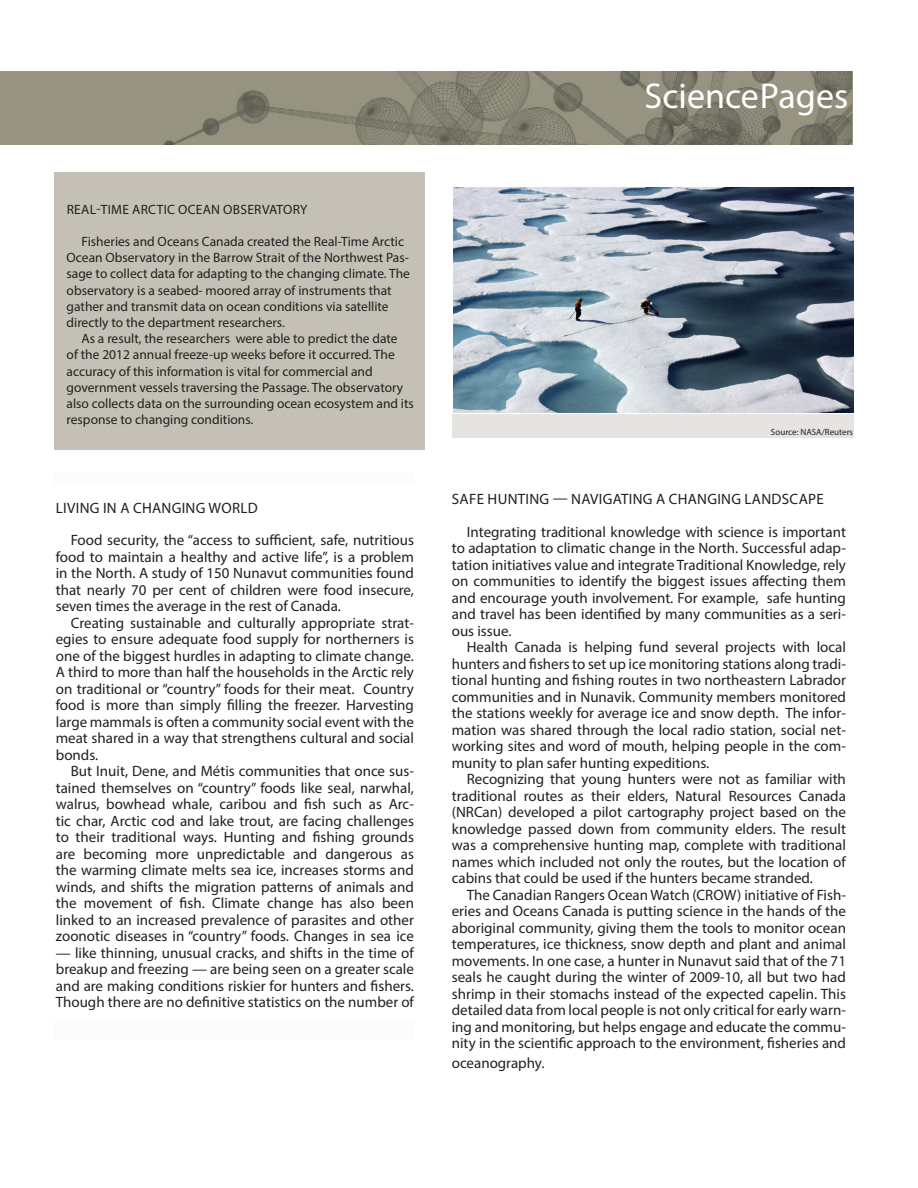
<style>
.page{position:relative;width:918px;height:1188px;background:#fff}
.page>*{position:absolute;margin:0;border:0;box-sizing:border-box;transform-origin:0 0}
.t1{font:36px "Myriad Pro";color:#fff}
.Main_text{font:15px/16.5px "Myriad Pro";color:#231f20;text-align:justify}
.Main_text-2{font:15px "Myriad Pro";letter-spacing:.02em;color:#231f20}
.t2{font:13.5px/16.2px "Myriad Pro";color:#231f20}
.t3{font:13.5px "Myriad Pro";letter-spacing:.02em;color:#231f20}
.t4{font:9px "Myriad Pro";color:#231f20}
</style>
<div class="page">
<svg style="left:0;top:71px;width:852px;height:73px;background:#8c8978"></svg>
<div style="left:54px;top:173px;width:371px;height:277px;background:#c4c0b5"></div>
<div style="left:452px;top:414px;width:401px;height:23px;background:#e6e4e0"></div>
<img style="left:454px;top:187px;width:399px;height:225px">
<p class="t3" style="left:67px;top:201px;width:242px">REAL-TIME ARCTIC OCEAN OBSERVATORY</p>
<p class="t2" style="left:67px;top:233px;width:345px;text-indent:15px">Fisheries and Oceans Canada created the Real-Time Arctic Ocean Observatory in the Barrow Strait of the Northwest Pas&shy;sage to collect data for adapting to the changing climate. The observatory is a seabed- moored array of instruments that gather and transmit data on ocean conditions via satellite directly to the department researchers.</p>
<p class="t2" style="left:67px;top:330px;width:349px;text-indent:15px">As a result, the researchers were able to predict the date<br>of the 2012 annual freeze-up weeks before it occurred. The accuracy of this information is vital for commercial and government vessels traversing the Passage. The observatory also collects data on the surrounding ocean ecosystem and its response to changing conditions.</p>
<p class="Main_text" style="left:71px;top:491px;width:345px;line-height:32.7px;text-indent:-15px">LIVING IN A CHANGING WORLD<br>Food security, the “access to sufficient, safe, nutritious</p>
<p class="Main_text" style="left:56px;top:548px;width:360px">food to maintain a healthy and active life”, is a problem</p>
<p class="Main_text" style="left:56px;top:565px;width:360px">in the North. A study of 150 Nunavut communities found</p>
<p class="Main_text" style="left:56px;top:581px;width:360px">that nearly 70 per cent of children were food insecure,</p>
<p class="Main_text" style="left:56px;top:598px;width:287px">seven times the average in the rest of Canada.</p>
<p class="Main_text" style="left:71px;top:614px;width:345px">Creating sustainable and culturally appropriate strat-</p>
<p class="Main_text" style="left:56px;top:631px;width:360px">egies to ensure adequate food supply for northerners is</p>
<p class="Main_text" style="left:56px;top:647px;width:360px">one of the biggest hurdles in adapting to climate change.</p>
<p class="Main_text" style="left:56px;top:664px;width:360px">A third to more than half the households in the Arctic rely</p>
<p class="Main_text" style="left:56px;top:680px;width:360px">on traditional or “country” foods for their meat. Country</p>
<p class="Main_text" style="left:56px;top:697px;width:360px">food is more than simply filling the freezer. Harvesting</p>
<p class="Main_text" style="left:56px;top:713px;width:360px">large mammals is often a community social event with the</p>
<p class="Main_text" style="left:56px;top:730px;width:360px">meat shared in a way that strengthens cultural and social</p>
<p class="Main_text" style="left:56px;top:746px;width:44px">bonds.</p>
<p class="Main_text" style="left:71px;top:763px;width:345px">But Inuit, Dene, and Métis communities that once sus-</p>
<p class="Main_text" style="left:56px;top:779px;width:360px">tained themselves on “country” foods like seal, narwhal,</p>
<p class="Main_text" style="left:56px;top:796px;width:360px">walrus, bowhead whale, caribou and fish such as Arc-</p>
<p class="Main_text" style="left:56px;top:812px;width:360px">tic char, Arctic cod and lake trout, are facing challenges</p>
<p class="Main_text" style="left:56px;top:829px;width:360px">to their traditional ways. Hunting and fishing grounds</p>
<p class="Main_text" style="left:56px;top:845px;width:360px">are becoming more unpredictable and dangerous as</p>
<p class="Main_text" style="left:56px;top:862px;width:360px">the warming climate melts sea ice, increases storms and</p>
<p class="Main_text" style="left:56px;top:878px;width:360px">winds, and shifts the migration patterns of animals and</p>
<p class="Main_text" style="left:56px;top:895px;width:360px">the movement of fish. Climate change has also been</p>
<p class="Main_text" style="left:56px;top:911px;width:360px">linked to an increased prevalence of parasites and other</p>
<p class="Main_text" style="left:56px;top:928px;width:360px">zoonotic diseases in “country” foods. Changes in sea ice</p>
<p class="Main_text" style="left:56px;top:944px;width:360px">— like thinning, unusual cracks, and shifts in the time of breakup and freezing — are being seen on a greater scale and are making conditions riskier for hunters and fishers.<br>Though there are no definitive statistics on the number of</p>
<p class="t1" style="left:645px;top:74px;width:205px">SciencePages</p>
<p class="t4" style="left:771px;top:426px;width:84px">Source: NASA/Reuters</p>
<p class="Main_text-2" style="left:452px;top:490px;width:373px">SAFE HUNTING — NAVIGATING A CHANGING LANDSCAPE</p>
<p class="Main_text" style="left:452px;top:523px;width:396px;text-indent:15px">Integrating traditional knowledge with science is important to adaptation to climatic change in the North. Successful adap&shy;tation initiatives value and integrate Traditional Knowledge, rely on communities to identify the biggest issues affecting them and encourage youth involvement. For example, safe hunting and travel has been identified by many communities as a seri&shy;ous issue.</p>
<p class="Main_text" style="left:452px;top:639px;width:396px;text-indent:15px">Health Canada is helping fund several projects with local hunters and fishers to set up ice monitoring stations along tradi&shy;tional hunting and fishing routes in two northeastern Labrador communities and in Nunavik. Community members monitored the stations weekly for average ice and snow depth. The infor&shy;mation was shared through the local radio station, social net&shy;working sites and word of mouth, helping people in the com&shy;munity to plan safer hunting expeditions.</p>
<p class="Main_text" style="left:452px;top:771px;width:396px;text-indent:15px">Recognizing that young hunters were not as familiar with traditional routes as their elders, Natural Resources Canada (NRCan) developed a pilot cartography project based on the knowledge passed down from community elders. The result was a comprehensive hunting map, complete with traditional names which included not only the routes, but the location of cabins that could be used if the hunters became stranded.</p>
<p class="Main_text" style="left:452px;top:886px;width:396px;text-indent:15px">The Canadian Rangers Ocean Watch (CROW) initiative of Fish&shy;eries and Oceans Canada is putting science in the hands of the aboriginal community, giving them the tools to monitor ocean temperatures, ice thickness, snow depth and plant and animal movements. In one case, a hunter in Nunavut said that of the 71 seals he caught during the winter of 2009-10, all but two had shrimp in their stomachs instead of the expected capelin. This detailed data from local people is not only critical for early warn&shy;ing and monitoring, but helps engage and educate the commu&shy;nity in the scientific approach to the environment, fisheries and</p>
<p class="Main_text" style="left:452px;top:1054px;width:94px">oceanography.</p>
</div>
